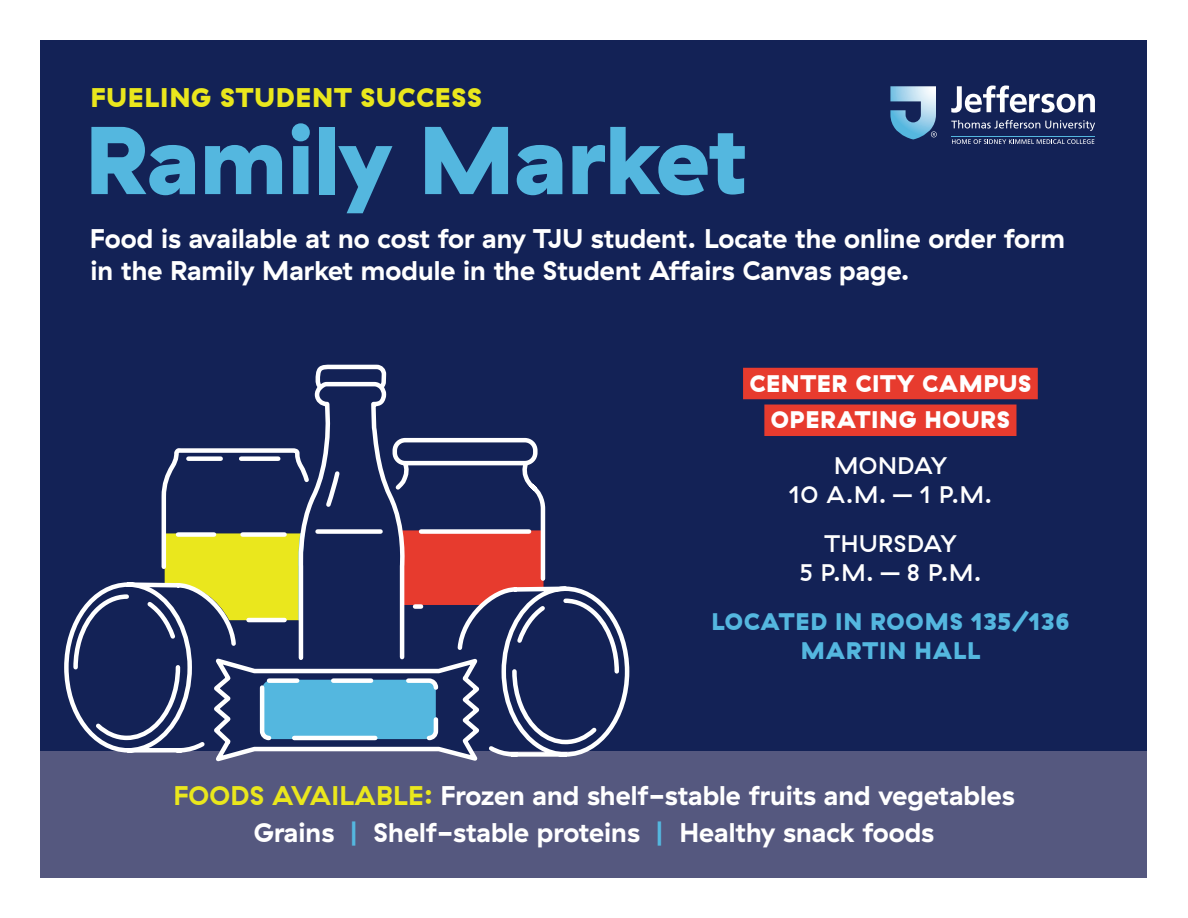
<style>
.page{position:relative;width:1188px;height:918px;background:#fff}
.page>*{position:absolute;margin:0;border:0;box-sizing:border-box;transform-origin:0 0}
.t1{font:900 96px "GT Haptik";color:#54b7df}
.t2{font:700 27px/32.4px "GT Haptik";color:#fff}
.t3{font:900 27px "GT Haptik";letter-spacing:.03em;color:#eae71d}
.List_Paragraph{font:500 24px/28.8px "GT Haptik";letter-spacing:.025em;color:#fff;text-align:center}
.List_Paragraph-2{font:900 24px/28.8px "GT Haptik";letter-spacing:.035em;color:#54b7df;text-align:center}
.t4{font:900 24px "GT Haptik";letter-spacing:.025em;color:#fff}
.s1{color:#eae71d}
.s2{color:#54b7df}
</style>
<div class="page">
<div style="left:40px;top:40px;width:1108px;height:838px;background:#132256"></div>
<div style="left:743px;top:368px;width:295px;height:31px;background:#e73b2e"></div>
<div style="left:764px;top:405px;width:252px;height:31px;background:#e73b2e"></div>
<svg style="left:951px;top:86px;width:144px;height:27px"></svg>
<svg style="left:951px;top:120px;width:144px;height:11px"></svg>
<svg style="left:952px;top:139px;width:142px;height:5px"></svg>
<hr style="left:951px;top:136px;width:144px;height:1px;background:#54b7df">
<svg style="left:890px;top:86px;width:47px;height:53px"></svg>
<div style="left:40px;top:751px;width:1108px;height:127px;background:#55587f"></div>
<svg style="left:64px;top:364px;width:566px;height:398px"></svg>
<p class="t3" style="left:90px;top:81px;width:393px">FUELING STUDENT SUCCESS</p>
<p class="t1" style="left:85px;top:101px;width:665px">Ramily Market</p>
<p class="t2" style="left:90px;top:222px;width:977px">Food is available at no cost for any TJU student. Locate the online order form in the Ramily Market module in the Student Affairs Canvas page.</p>
<p class="t4" style="left:750px;top:368px;width:283px">CENTER CITY CAMPUS</p>
<p class="t4" style="left:771px;top:405px;width:241px">OPERATING HOURS</p>
<p class="List_Paragraph" style="left:834px;top:452px;width:115px">MONDAY</p>
<p class="List_Paragraph" style="left:789px;top:481px;width:205px">10 A.M. – 1 P.M.</p>
<p class="List_Paragraph" style="left:799px;top:530px;width:184px">THURSDAY<br>5 P.M. – 8 P.M.</p>
<p class="List_Paragraph-2" style="left:712px;top:607px;width:359px">LOCATED IN ROOMS 135/136<br>MARTIN HALL</p>
<p class="t2" style="left:173px;top:779px;width:843px"><span class="s1">FOODS AVAILABLE:</span> Frozen and shelf-stable fruits and vegetables</p>
<p class="t2" style="left:254px;top:817px;width:682px">Grains <span class="s2">|</span> Shelf-stable proteins <span class="s2">|</span> Healthy snack foods</p>
</div>
